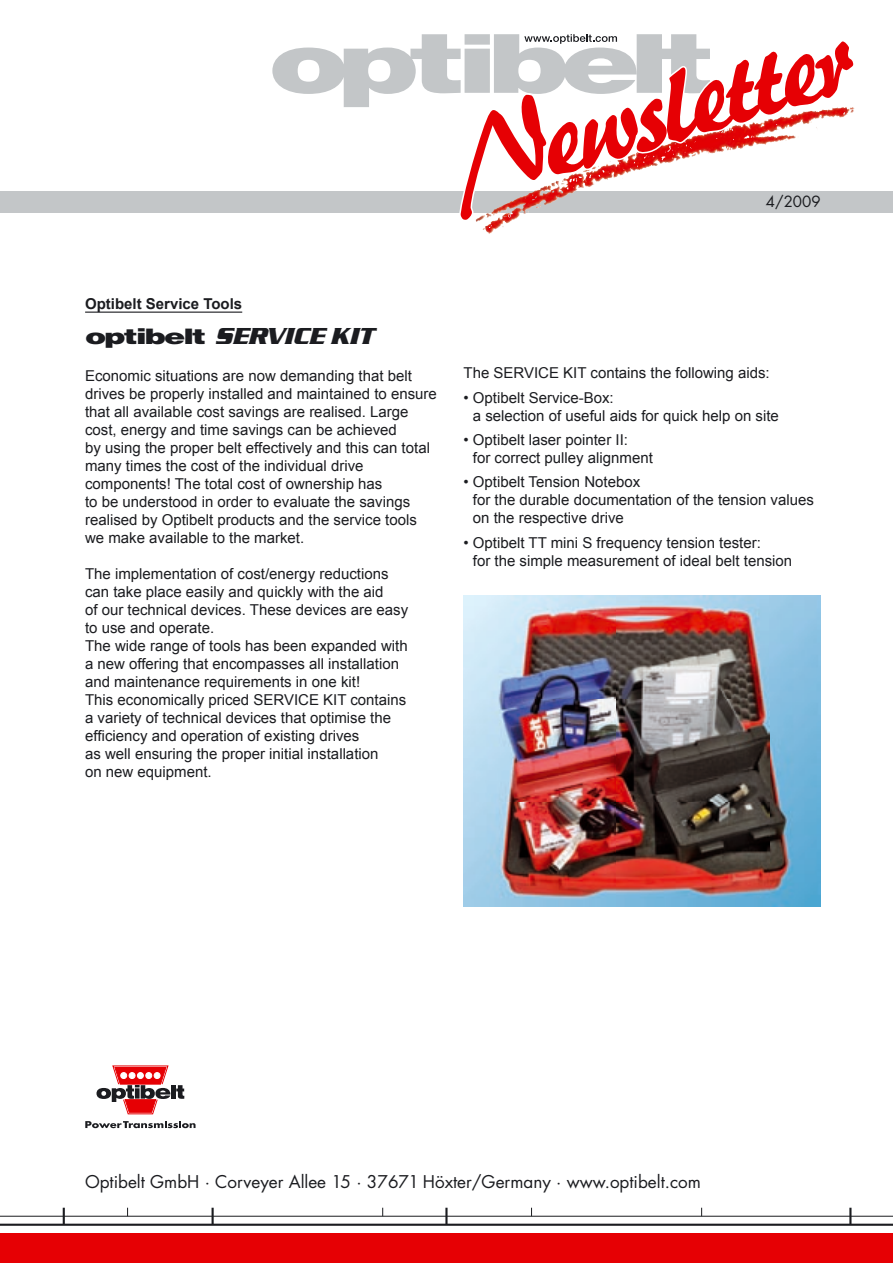
<style>
.page{position:relative;width:893px;height:1263px;background:#fff}
.page>*{position:absolute;margin:0;border:0;box-sizing:border-box;transform-origin:0 0}
.t1{font:114px "Brush 445 BT";color:#e60004}
.t2{font:italic 700 24px "Serpentine D";color:#1b1c20}
.t3{font:17.1px "Futura";color:#1b1c20}
.t4{font:15px/18px "Arial";color:#1b1c20}
.t5{font:700 15px "Arial";color:#1b1c20}
.t6{font:15px "Futura";color:#1b1c20}
.s1{font-family:"Helvetica LT Std";font-weight:900;font-style:normal;font-size:21.3px}
</style>
<div class="page">
<div style="left:0;top:191px;width:893px;height:22px;background:#c3c6c8"></div>
<hr style="left:85px;top:312px;width:157px;height:1px;background:#1b1c20">
<svg style="left:272px;top:34px;width:583px;height:189px"></svg>
<div style="left:0;top:1233px;width:893px;height:30px;background:#e60004"></div>
<hr style="left:0;top:1224px;width:893px;height:2px;background:#1b1c20">
<hr style="left:0;top:1216px;width:893px;height:1px;background:#1b1c20">
<svg style="left:63px;top:1208px;width:2px;height:16px"></svg>
<svg style="left:212px;top:1208px;width:2px;height:16px"></svg>
<hr style="left:445px;top:1208px;width:3px;height:17px;background:#1b1c20">
<svg style="left:849px;top:1208px;width:2px;height:16px"></svg>
<svg style="left:85px;top:1121px;width:111px;height:7px"></svg>
<svg style="left:96px;top:1065px;width:88px;height:49px"></svg>
<img style="left:463px;top:596px;width:358px;height:310px">
<h1 class="t1" style="left:447px;top:92px;width:404px;rotate:-16deg">Newsletter</h1>
<p class="t6" style="left:766px;top:191px;width:56px">4/2009</p>
<p class="t5" style="left:85px;top:293px;width:159px">Optibelt Service Tools</p>
<h2 class="t2" style="left:85px;top:323px;width:291px"><span class="s1">optibelt</span> SERVICE KIT</h2>
<p class="t4" style="left:85px;top:367px;width:353px">Economic situations are now demanding that belt drives be properly installed and maintained to ensure that all available cost savings are realised. Large cost, energy and time savings can be achieved<br>by using the proper belt effectively and this can total many times the cost of the individual drive components! The total cost of ownership has<br>to be understood in order to evaluate the savings realised by Optibelt products and the service tools we make available to the market.</p>
<p class="t4" style="left:85px;top:565px;width:325px">The implementation of cost/energy reductions can take place easily and quickly with the aid<br>of our technical devices. These devices are easy to use and operate.<br>The wide range of tools has been expanded with a new offering that encompasses all installation and maintenance requirements in one kit!<br>This economically priced SERVICE KIT contains a variety of technical devices that optimise the efficiency and operation of existing drives<br>as well ensuring the proper initial installation<br>on new equipment.</p>
<p class="t4" style="left:463px;top:364px;width:308px">The SERVICE KIT contains the following aids:</p>
<p class="t4" style="left:473px;top:388px;width:307px;text-indent:-9px">• Optibelt Service-Box:<br>a selection of useful aids for quick help on site</p>
<p class="t4" style="left:473px;top:431px;width:182px;text-indent:-9px">• Optibelt laser pointer II:<br>for correct pulley alignment</p>
<p class="t4" style="left:473px;top:473px;width:343px;text-indent:-9px">• Optibelt Tension Notebox<br>for the durable documentation of the tension values on the respective drive</p>
<p class="t4" style="left:473px;top:533px;width:321px;text-indent:-9px">• Optibelt TT mini S frequency tension tester:<br>for the simple measurement of ideal belt tension</p>
<p class="t3" style="left:85px;top:1170px;width:617px">Optibelt GmbH · Corveyer Allee 15 · 37671 Höxter/Germany · www.optibelt.com</p>
</div>
